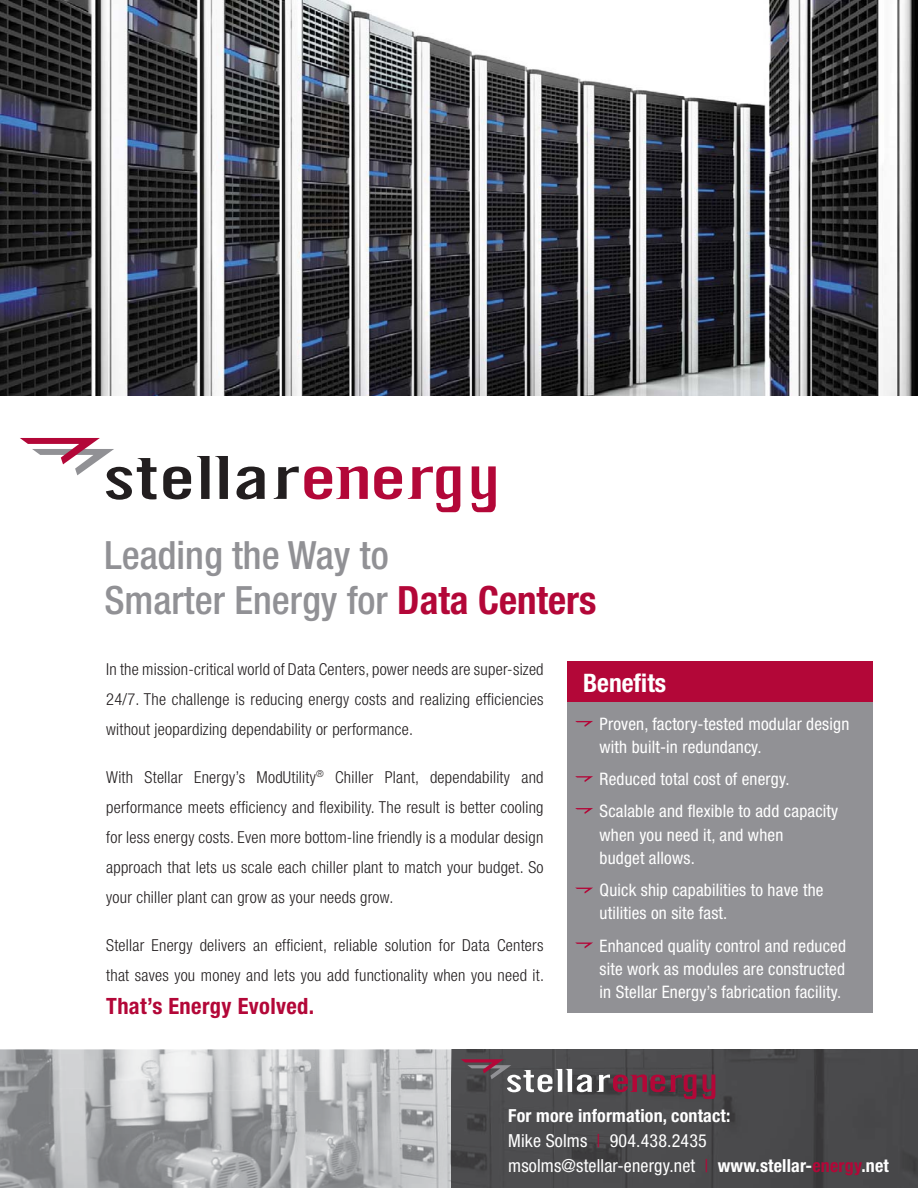
<style>
.page{position:relative;width:918px;height:1188px;background:#fff}
.page>*{position:absolute;margin:0;border:0;box-sizing:border-box;transform-origin:0 0}
.t1{font:500 condensed 39px/45px "Helvetica Neue";color:#919195}
.t2{font:700 condensed 25.5px "Helvetica Neue";color:#fff}
.t3{font:700 condensed 22.5px "Helvetica Neue";letter-spacing:.015em;color:#b30738}
.t4{font:condensed 18px/24.6px "Helvetica Neue";letter-spacing:.01em;color:#fff}
.t5{font:condensed 17.25px/23.2px "Helvetica Neue";letter-spacing:.01em;color:#fff}
.t6{font:300 condensed 16.5px/30px "Helvetica Neue";letter-spacing:.015em;color:#231f20;text-align:justify}
.s1{font-weight:700;color:#b30738}
.s2{font-weight:700}
.s3{color:#b30738}
</style>
<div class="page">
<img style="left:0;top:0;width:918px;height:396px">
<img style="left:0;top:1049px;width:452px;height:38px">
<img style="left:0;top:1087px;width:452px;height:101px">
<img style="left:556px;top:1049px;width:362px;height:139px">
<img style="left:452px;top:1049px;width:104px;height:139px">
<div style="left:567px;top:662px;width:306px;height:351px;background:#919195"></div>
<div style="left:567px;top:662px;width:306px;height:40px;background:#b30738"></div>
<svg style="left:163px;top:467px;width:28px;height:32px"></svg>
<svg style="left:197px;top:456px;width:31px;height:43px"></svg>
<svg style="left:237px;top:467px;width:28px;height:32px"></svg>
<svg style="left:20px;top:438px;width:137px;height:62px"></svg>
<svg style="left:374px;top:467px;width:28px;height:32px"></svg>
<svg style="left:408px;top:466px;width:52px;height:46px"></svg>
<svg style="left:471px;top:466px;width:25px;height:46px"></svg>
<svg style="left:274px;top:466px;width:94px;height:33px"></svg>
<svg style="left:461px;top:1059px;width:254px;height:40px;background:#67535a"></svg>
<svg style="left:575px;top:721px;width:18px;height:6px"></svg>
<svg style="left:575px;top:776px;width:18px;height:6px"></svg>
<svg style="left:575px;top:808px;width:18px;height:6px"></svg>
<svg style="left:576px;top:888px;width:17px;height:6px"></svg>
<svg style="left:576px;top:943px;width:16px;height:5px"></svg>
<h1 class="t1" style="left:104px;top:532px;width:494px">Leading the Way to<br>Smarter Energy for <span class="s1">Data Centers</span></h1>
<p class="t6" style="left:106px;top:654px;width:439px">In the mission-critical world of Data Centers, power needs are super-sized 24/7. The challenge is reducing energy costs and realizing efficiencies without jeopardizing dependability or performance.</p>
<p class="t6" style="left:106px;top:762px;width:439px">With Stellar Energy’s ModUtility<sup>®</sup> Chiller Plant, dependability and performance meets efficiency and flexibility. The result is better cooling for less energy costs. Even more bottom-line friendly is a modular design approach that lets us scale each chiller plant to match your budget. So your chiller plant can grow as your needs grow.</p>
<p class="t6" style="left:106px;top:930px;width:439px">Stellar Energy delivers an efficient, reliable solution for Data Centers that saves you money and lets you add functionality when you need it.</p>
<h3 class="t3" style="left:106px;top:992px;width:209px">That’s Energy Evolved.</h3>
<h2 class="t2" style="left:583px;top:668px;width:85px">Benefits</h2>
<p class="t5" style="left:600px;top:712px;width:251px">Proven, factory-tested modular design with built-in redundancy.</p>
<p class="t5" style="left:600px;top:763px;width:240px;line-height:32.2px">Reduced total cost of energy.<br>Scalable and flexible to add capacity</p>
<p class="t5" style="left:600px;top:823px;width:185px">when you need it, and when budget allows.</p>
<p class="t5" style="left:600px;top:878px;width:225px">Quick ship capabilities to have the utilities on site fast.</p>
<p class="t5" style="left:600px;top:934px;width:248px;text-align:justify">Enhanced quality control and reduced site work as modules are constructed in Stellar Energy’s fabrication facility.</p>
<p class="t4" style="left:508px;top:1104px;width:382px"><span class="s2">For more information, contact:<br></span>Mike Solms <span class="s3">|</span> 904.438.2435 msolms@stellar-energy.net <span class="s3">|</span> <span class="s2">www.stellar-</span><span class="s1">energy</span><span class="s2">.net</span></p>
</div>
